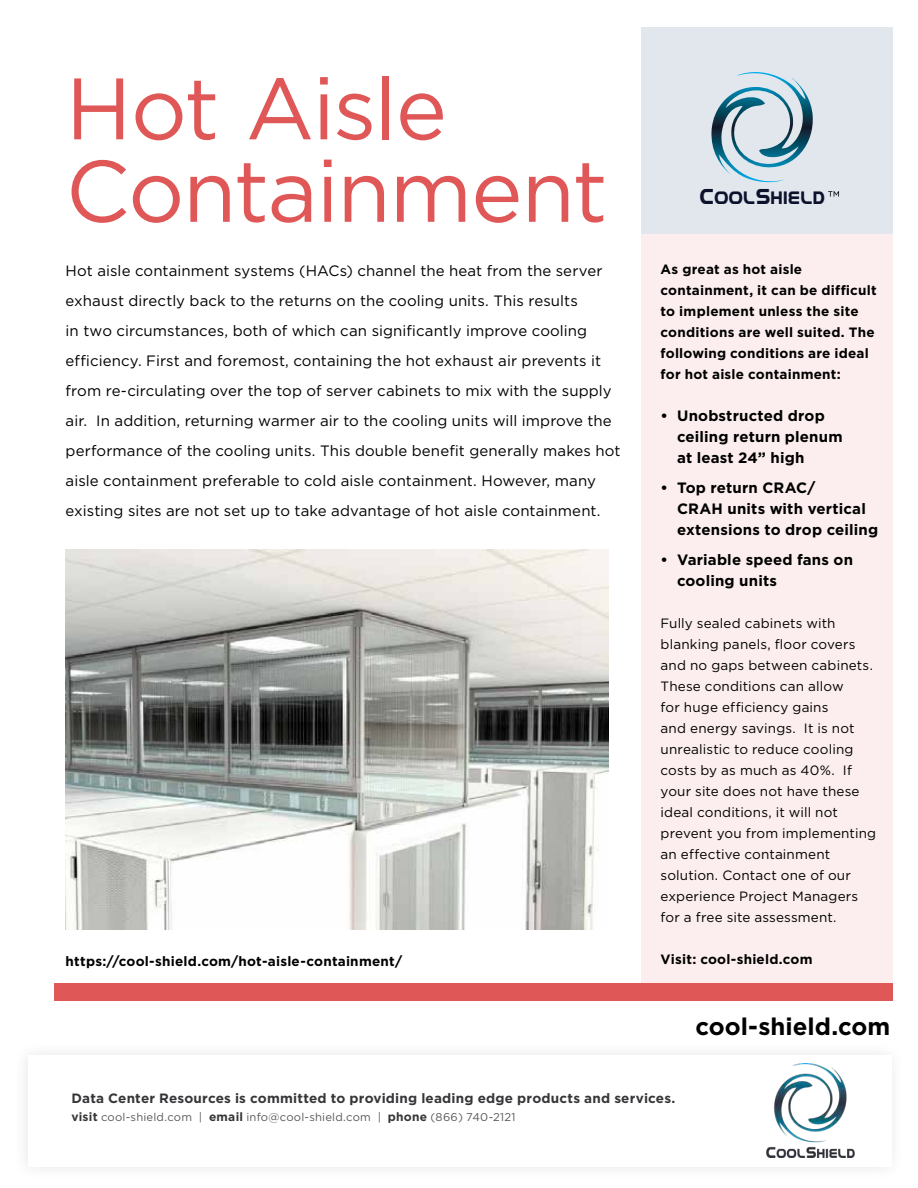
<style>
.page{position:relative;width:918px;height:1188px;background:#fff}
.page>*{position:absolute;margin:0;border:0;box-sizing:border-box;transform-origin:0 0}
.t1{font:87px/82.5px "Gotham";letter-spacing:-.02em;color:#df5857}
.t2{font:700 24px "Gotham";color:#000}
.t3{font:18.6px "Nasalization";letter-spacing:.05em;color:#0d122c}
.t4{font:15px/30px "Gotham";letter-spacing:.005em;color:#000}
.t5{font:700 15px/21px "Gotham";letter-spacing:.01em;color:#000}
.t6{font:13.5px/21px "Gotham";letter-spacing:.01em;color:#000}
.t7{font:700 13.5px/21px "Gotham";letter-spacing:.015em;color:#000}
.t8{font:700 13.5px "Gotham";letter-spacing:.015em;color:#373538}
.t9{font:11.25px "Gotham";letter-spacing:.02em;color:#58595b}
.s1{font-size:22.35px}
.s2{font-weight:700;font-size:12px;color:#373538}
</style>
<div class="page">
<div style="left:641px;top:27px;width:251px;height:207px;background:#e1e7ed"></div>
<img style="left:767px;top:1064px;width:88px;height:93px">
<img style="left:66px;top:550px;width:542px;height:379px">
<div style="left:641px;top:234px;width:251px;height:749px;background:#fceeee"></div>
<svg style="left:711px;top:72px;width:102px;height:111px"></svg>
<svg style="left:828px;top:191px;width:11px;height:6px"></svg>
<div style="left:54px;top:983px;width:838px;height:18px;background:#df5857"></div>
<h1 class="t1" style="left:66px;top:66px;width:544px">Hot Aisle<br>Containment</h1>
<p class="t4" style="left:66px;top:255px;width:557px">Hot aisle containment systems (HACs) channel the heat from the server exhaust directly back to the returns on the cooling units. This results<br>in two circumstances, both of which can significantly improve cooling efficiency. First and foremost, containing the hot exhaust air prevents it from re-circulating over the top of server cabinets to mix with the supply air. In addition, returning warmer air to the cooling units will improve the performance of the cooling units. This double benefit generally makes hot aisle containment preferable to cold aisle containment. However, many existing sites are not set up to take advantage of hot aisle containment.</p>
<p class="t7" style="left:66px;top:950px;width:338px">https://cool-shield.com/hot-aisle-containment/</p>
<p class="t3" style="left:700px;top:190px;width:127px"><span class="s1">C</span>OOL<span class="s1">S</span>HIELD</p>
<p class="t7" style="left:661px;top:259px;width:218px">As great as hot aisle containment, it can be difficult to implement unless the site conditions are well suited. The following conditions are ideal for hot aisle containment:</p>
<p class="t5" style="left:677px;top:405px;width:167px;text-indent:-16px">• Unobstructed drop ceiling return plenum at least 24” high</p>
<p class="t5" style="left:677px;top:477px;width:203px;text-indent:-16px">• Top return CRAC/<br>CRAH units with vertical extensions to drop ceiling</p>
<p class="t5" style="left:677px;top:549px;width:177px;text-indent:-16px">• Variable speed fans on cooling units</p>
<p class="t6" style="left:661px;top:613px;width:217px">Fully sealed cabinets with blanking panels, floor covers and no gaps between cabinets.<br>These conditions can allow<br>for huge efficiency gains<br>and energy savings. It is not unrealistic to reduce cooling costs by as much as 40%. If your site does not have these ideal conditions, it will not prevent you from implementing an effective containment solution. Contact one of our experience Project Managers for a free site assessment.</p>
<p class="t7" style="left:661px;top:949px;width:153px">Visit: cool-shield.com</p>
<h2 class="t2" style="left:696px;top:1013px;width:196px">cool-shield.com</h2>
<p class="t8" style="left:71px;top:1091px;width:606px">Data Center Resources is committed to providing leading edge products and services.</p>
<p class="t9" style="left:71px;top:1111px;width:446px"><span class="s2">visit</span> cool-shield.com | <span class="s2">email</span> info@cool-shield.com | <span class="s2">phone</span> (866) 740-2121</p>
</div>
